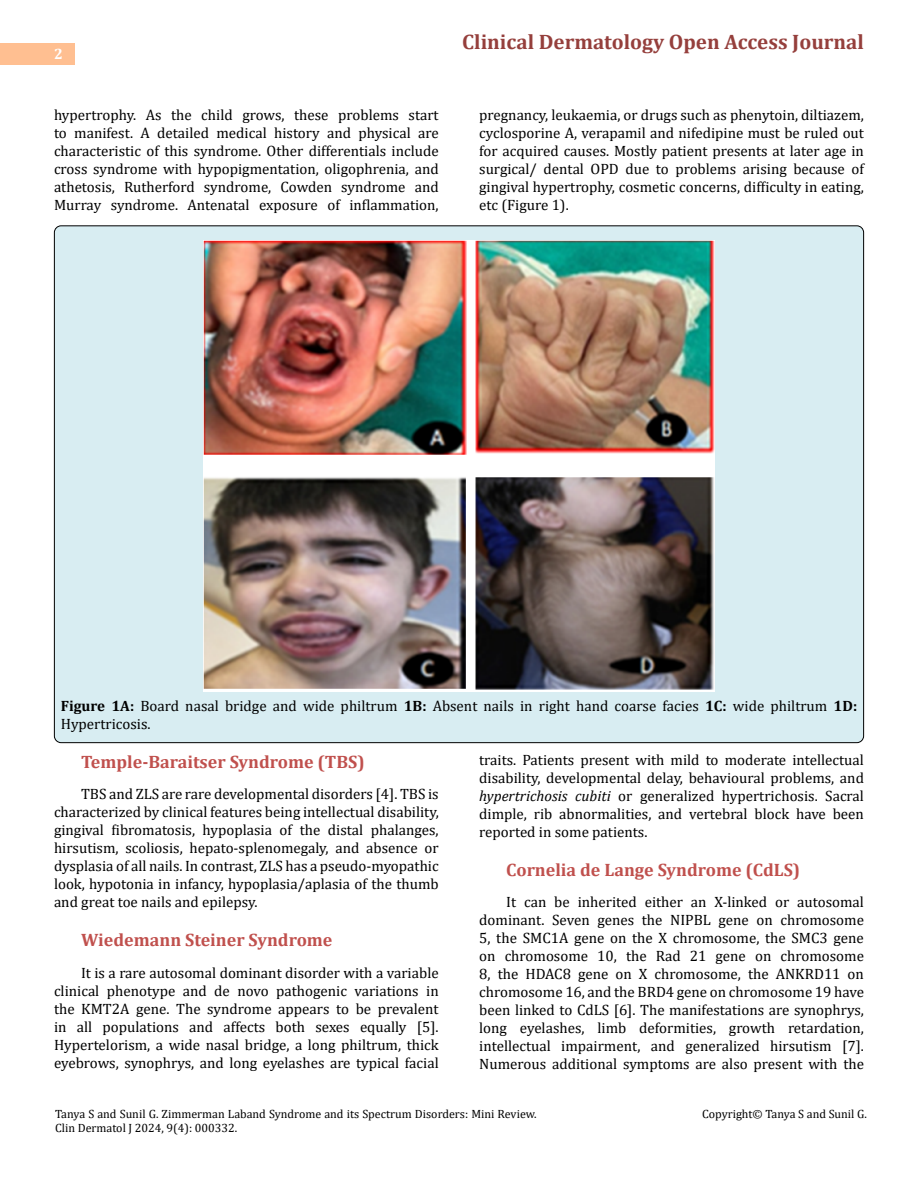
<style>
.page{position:relative;width:918px;height:1188px;background:#fff}
.page>*{position:absolute;margin:0;border:0;box-sizing:border-box;transform-origin:0 0}
.t1{font:700 21px "Cambria";color:#953f3c}
.t2{font:700 18px "Cambria";color:#c0504d}
.t3{font:15px/18px "Cambria";color:#000;text-align:justify}
.t4{font:700 15px "Cambria";color:#fff}
.t5{font:12px/14.4px "Cambria";color:#000}
.s1{font-weight:700}
.s2{font-style:italic}
</style>
<div class="page">
<div style="left:0;top:43px;width:75px;height:21px;background:#ffbf91"></div>
<div style="left:54px;top:226px;width:810px;height:517px;background:#d8edf2;border-radius:7px"></div>
<img style="left:203px;top:240px;width:512px;height:451px">
<p class="t4" style="left:54px;top:44px;width:10px">2</p>
<h1 class="t1" style="left:462px;top:27px;width:403px">Clinical Dermatology Open Access Journal</h1>
<p class="t3" style="left:54px;top:105px;width:386px">hypertrophy. As the child grows, these problems start to manifest. A detailed medical history and physical are characteristic of this syndrome. Other differentials include cross syndrome with hypopigmentation, oligophrenia, and athetosis, Rutherford syndrome, Cowden syndrome and Murray syndrome. Antenatal exposure of inflammation,</p>
<p class="t3" style="left:479px;top:105px;width:386px">pregnancy, leukaemia, or drugs such as phenytoin, diltiazem, cyclosporine A, verapamil and nifedipine must be ruled out for acquired causes. Mostly patient presents at later age in surgical/ dental OPD due to problems arising because of gingival hypertrophy, cosmetic concerns, difficulty in eating, etc (Figure 1).</p>
<p class="t3" style="left:61px;top:696px;width:798px"><span class="s1">Figure 1A:</span> Board nasal bridge and wide philtrum <span class="s1">1B:</span> Absent nails in right hand coarse facies <span class="s1">1C:</span> wide philtrum <span class="s1">1D:<br></span>Hypertricosis.</p>
<p class="t2" style="left:81px;top:749px;width:285px">Temple-Baraitser Syndrome (TBS)</p>
<p class="t3" style="left:54px;top:785px;width:386px;text-indent:27px">TBS and ZLS are rare developmental disorders [4]. TBS is characterized by clinical features being intellectual disability, gingival fibromatosis, hypoplasia of the distal phalanges, hirsutism, scoliosis, hepato-splenomegaly, and absence or dysplasia of all nails. In contrast, ZLS has a pseudo-myopathic look, hypotonia in infancy, hypoplasia/aplasia of the thumb and great toe nails and epilepsy.</p>
<p class="t2" style="left:81px;top:927px;width:253px">Wiedemann Steiner Syndrome</p>
<p class="t3" style="left:54px;top:963px;width:386px;text-indent:27px">It is a rare autosomal dominant disorder with a variable clinical phenotype and de novo pathogenic variations in the KMT2A gene. The syndrome appears to be prevalent in all populations and affects both sexes equally [5].<br>Hypertelorism, a wide nasal bridge, a long philtrum, thick eyebrows, synophrys, and long eyelashes are typical facial</p>
<p class="t3" style="left:479px;top:750px;width:386px">traits. Patients present with mild to moderate intellectual disability, developmental delay, behavioural problems, and <span class="s2">hypertrichosis cubiti</span> or generalized hypertrichosis. Sacral dimple, rib abnormalities, and vertebral block have been reported in some patients.</p>
<p class="t2" style="left:506px;top:857px;width:296px">Cornelia de Lange Syndrome (CdLS)</p>
<p class="t3" style="left:479px;top:893px;width:386px;text-indent:27px">It can be inherited either an X-linked or autosomal dominant. Seven genes the NIPBL gene on chromosome 5, the SMC1A gene on the X chromosome, the SMC3 gene on chromosome 10, the Rad 21 gene on chromosome 8, the HDAC8 gene on X chromosome, the ANKRD11 on chromosome 16, and the BRD4 gene on chromosome 19 have been linked to CdLS [6]. The manifestations are synophrys, long eyelashes, limb deformities, growth retardation, intellectual impairment, and generalized hirsutism [7].<br>Numerous additional symptoms are also present with the</p>
<p class="t5" style="left:55px;top:1106px;width:483px">Tanya S and Sunil G. Zimmerman Laband Syndrome and its Spectrum Disorders: Mini Review.<br>Clin Dermatol J 2024, 9(4): 000332.</p>
<p class="t5" style="left:702px;top:1106px;width:166px">Copyright© Tanya S and Sunil G.</p>
</div>
